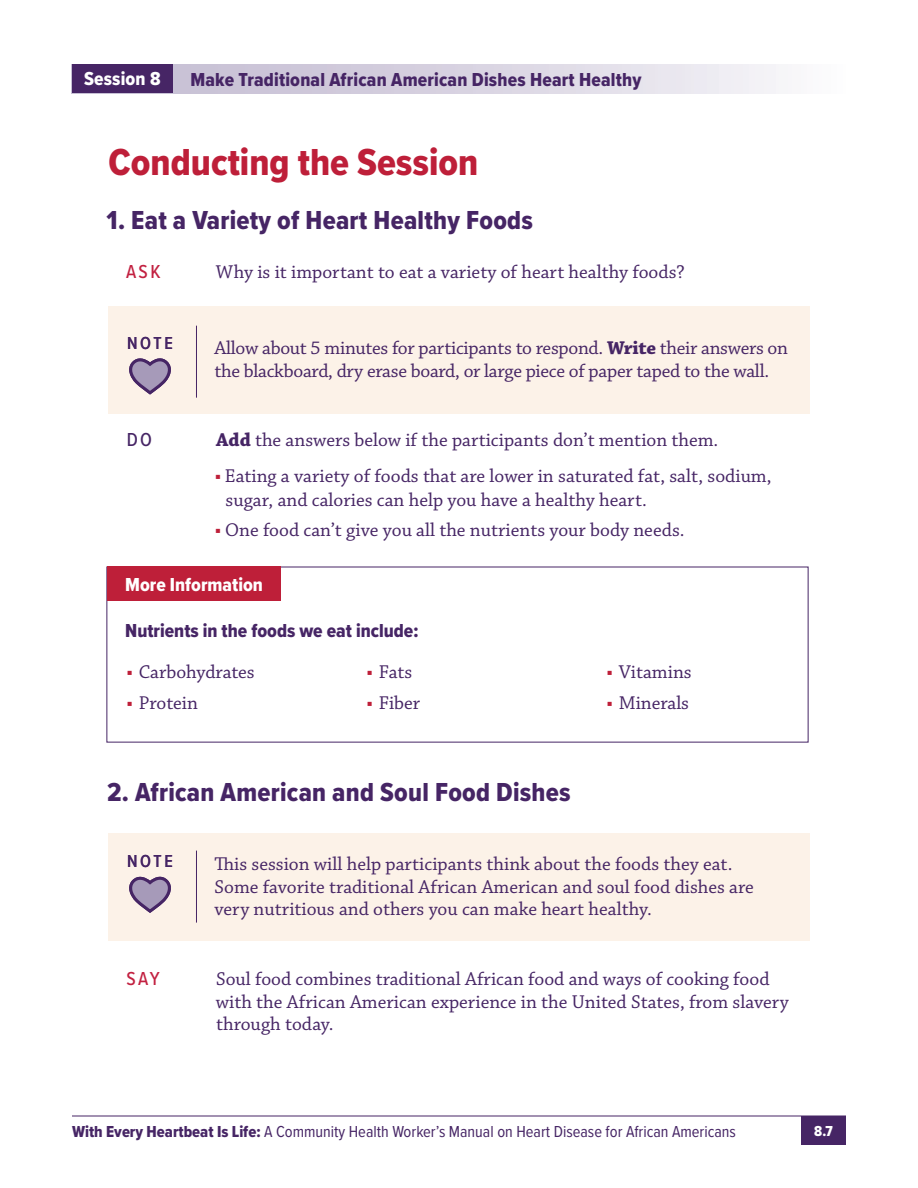
<style>
.page{position:relative;width:918px;height:1188px;background:#fff}
.page>*{position:absolute;margin:0;border:0;box-sizing:border-box;transform-origin:0 0}
.t1{font:39px "Proxima Nova Cond Extrabld";color:#be1f39}
.t2{font:27px "Proxima Nova Cond Extrabld";letter-spacing:.01em;color:#462565}
.t3{font:19.5px/22.5px "Chaparral Pro";color:#462565}
.t4{font:19.5px "Proxima Nova Cond Extrabld";letter-spacing:.01em;color:#462565}
.t5{font:19.5px "Proxima Nova Cond Extrabld";color:#fff}
.t6{font:500 19.5px "Proxima Nova Cond";letter-spacing:.12em;color:#c22141}
.t7{font:500 19.5px "Proxima Nova Cond";color:#462565}
.t8{font:16.5px "Proxima Nova Cond";color:#462565}
.t9{font:15px "Proxima Nova Cond Extrabld";color:#fff}
.s1{font-weight:700}
.s2{font-family:"Acumin Pro Cond";font-weight:900;color:#be1f39}
.s3{font-family:"Proxima Nova Cond Extrabld"}
</style>
<div class="page">
<svg style="left:173px;top:64px;width:603px;height:29px;background:#dad6e3"></svg>
<div style="left:72px;top:64px;width:101px;height:29px;background:#462565"></div>
<div style="left:108px;top:306px;width:702px;height:108px;background:#fcf2e8"></div>
<svg style="left:129px;top:358px;width:42px;height:37px"></svg>
<hr style="left:196px;top:326px;width:1px;height:72px;background:#462565">
<div style="left:107px;top:567px;width:174px;height:34px;background:#be1f39"></div>
<div style="left:108px;top:833px;width:702px;height:108px;background:#fcf2e8"></div>
<svg style="left:129px;top:876px;width:42px;height:37px"></svg>
<hr style="left:196px;top:851px;width:1px;height:72px;background:#462565">
<hr style="left:72px;top:1116px;width:774px;height:1px;background:#462565">
<div style="left:801px;top:1116px;width:45px;height:28px;background:#462565"></div>
<p class="t5" style="left:84px;top:64px;width:78px">Session 8</p>
<p class="t4" style="left:191px;top:65px;width:453px">Make Traditional African American Dishes Heart Healthy</p>
<h2 class="t1" style="left:109px;top:133px;width:371px">Conducting the Session</h2>
<h3 class="t2" style="left:107px;top:200px;width:428px">1. Eat a Variety of Heart Healthy Foods</h3>
<p class="t6" style="left:126px;top:257px;width:36px">ASK</p>
<p class="t3" style="left:216px;top:262px;width:470px">Why is it important to eat a variety of heart healthy foods?</p>
<p class="t3" style="left:214px;top:338px;width:575px">Allow about 5 minutes for participants to respond. <span class="s1">Write</span> their answers on the blackboard, dry erase board, or large piece of paper taped to the wall.</p>
<p class="t7" style="left:127px;top:425px;width:27px">DO</p>
<p class="t3" style="left:216px;top:430px;width:504px"><span class="s1">Add</span> the answers below if the participants don’t mention them.</p>
<p class="t3" style="left:226px;top:465px;width:547px;line-height:24px;text-indent:-10px"><span class="s2">•</span> Eating a variety of foods that are lower in saturated fat, salt, sodium, sugar, and calories can help you have a healthy heart.</p>
<p class="t3" style="left:215px;top:520px;width:471px"><span class="s2">•</span> One food can’t give you all the nutrients your body needs.</p>
<h4 class="t5" style="left:125px;top:570px;width:139px">More Information</h4>
<p class="t4" style="left:125px;top:616px;width:295px">Nutrients in the foods we eat include:</p>
<p class="t3" style="left:127px;top:661px;width:130px"><span class="s2">•</span> Carbohydrates</p>
<p class="t3" style="left:127px;top:693px;width:73px"><span class="s2">•</span> Protein</p>
<p class="t3" style="left:367px;top:661px;width:47px"><span class="s2">•</span> Fats</p>
<p class="t3" style="left:367px;top:693px;width:55px"><span class="s2">•</span> Fiber</p>
<p class="t3" style="left:607px;top:661px;width:86px"><span class="s2">•</span> Vitamins</p>
<p class="t3" style="left:607px;top:693px;width:84px"><span class="s2">•</span> Minerals</p>
<h3 class="t2" style="left:107px;top:772px;width:465px">2. African American and Soul Food Dishes</h3>
<p class="t3" style="left:214px;top:853px;width:541px">This session will help participants think about the foods they eat.<br>Some favorite traditional African American and soul food dishes are very nutritious and others you can make heart healthy.</p>
<p class="t6" style="left:126px;top:964px;width:35px">SAY</p>
<p class="t3" style="left:216px;top:969px;width:575px">Soul food combines traditional African food and ways of cooking food with the African American experience in the United States, from slavery through today.</p>
<p class="t8" style="left:72px;top:1120px;width:665px"><span class="s3">With Every Heartbeat Is Life:</span> A Community Health Worker’s Manual on Heart Disease for African Americans</p>
<p class="t9" style="left:814px;top:1120px;width:20px">8.7</p>
</div>
